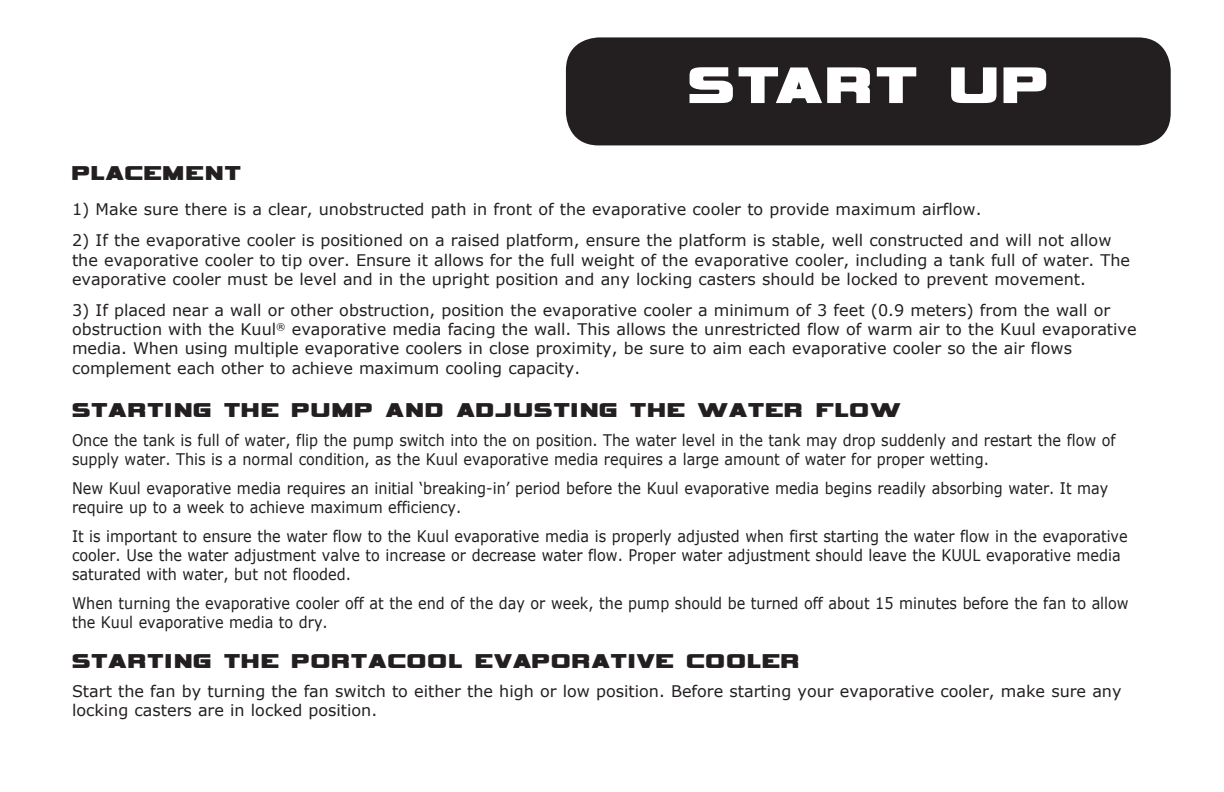
<style>
.page{position:relative;width:1224px;height:792px;background:#fff}
.page>*{position:absolute;margin:0;border:0;box-sizing:border-box;transform-origin:0 0}
.t1{font:72px "Vipnagorgialla";letter-spacing:.05em;color:#fff}
.t2{font:28px "Vipnagorgialla";letter-spacing:.05em;color:#231f20}
.t3{font:16px/19.2px "Verdana";color:#231f20}
.t4{font:16px/19.2px "Verdana";color:#231f20;scale:.9 1}
</style>
<div class="page">
<div style="left:566px;top:37px;width:605px;height:108px;background:#231f20;border-radius:33px"></div>
<h1 class="t1" style="left:688px;top:55px;width:361px">START UP</h1>
<h2 class="t2" style="left:72px;top:161px;width:170px">PLACEMENT</h2>
<p class="t3" style="left:72px;top:201px;width:911px">1) Make sure there is a clear, unobstructed path in front of the evaporative cooler to provide maximum airflow.</p>
<p class="t3" style="left:72px;top:231px;width:1060px">2) If the evaporative cooler is positioned on a raised platform, ensure the platform is stable, well constructed and will not allow the evaporative cooler to tip over. Ensure it allows for the full weight of the evaporative cooler, including a tank full of water. The evaporative cooler must be level and in the upright position and any locking casters should be locked to prevent movement.</p>
<p class="t3" style="left:72px;top:300px;width:1066px">3) If placed near a wall or other obstruction, position the evaporative cooler a minimum of 3 feet (0.9 meters) from the wall or obstruction with the Kuul<sup>®</sup> evaporative media facing the wall. This allows the unrestricted flow of warm air to the Kuul evaporative media. When using multiple evaporative coolers in close proximity, be sure to aim each evaporative cooler so the air flows complement each other to achieve maximum cooling capacity.</p>
<h2 class="t2" style="left:72px;top:398px;width:830px">STARTING THE PUMP AND ADJUSTING THE WATER FLOW</h2>
<p class="t4" style="left:72px;top:431px;width:1161px">Once the tank is full of water, flip the pump switch into the on position. The water level in the tank may drop suddenly and restart the flow of supply water. This is a normal condition, as the Kuul evaporative media requires a large amount of water for proper wetting.</p>
<p class="t4" style="left:72px;top:478px;width:1153px">New Kuul evaporative media requires an initial ‘breaking-in’ period before the Kuul evaporative media begins readily absorbing water. It may require up to a week to achieve maximum efficiency.</p>
<p class="t4" style="left:72px;top:526px;width:1175px">It is important to ensure the water flow to the Kuul evaporative media is properly adjusted when first starting the water flow in the evaporative cooler. Use the water adjustment valve to increase or decrease water flow. Proper water adjustment should leave the KUUL evaporative media saturated with water, but not flooded.</p>
<p class="t4" style="left:72px;top:593px;width:1176px">When turning the evaporative cooler off at the end of the day or week, the pump should be turned off about 15 minutes before the fan to allow the Kuul evaporative media to dry.</p>
<h2 class="t2" style="left:72px;top:649px;width:729px">STARTING THE PORTACOOL EVAPORATIVE COOLER</h2>
<p class="t3" style="left:72px;top:682px;width:1051px">Start the fan by turning the fan switch to either the high or low position. Before starting your evaporative cooler, make sure any locking casters are in locked position.</p>
</div>
